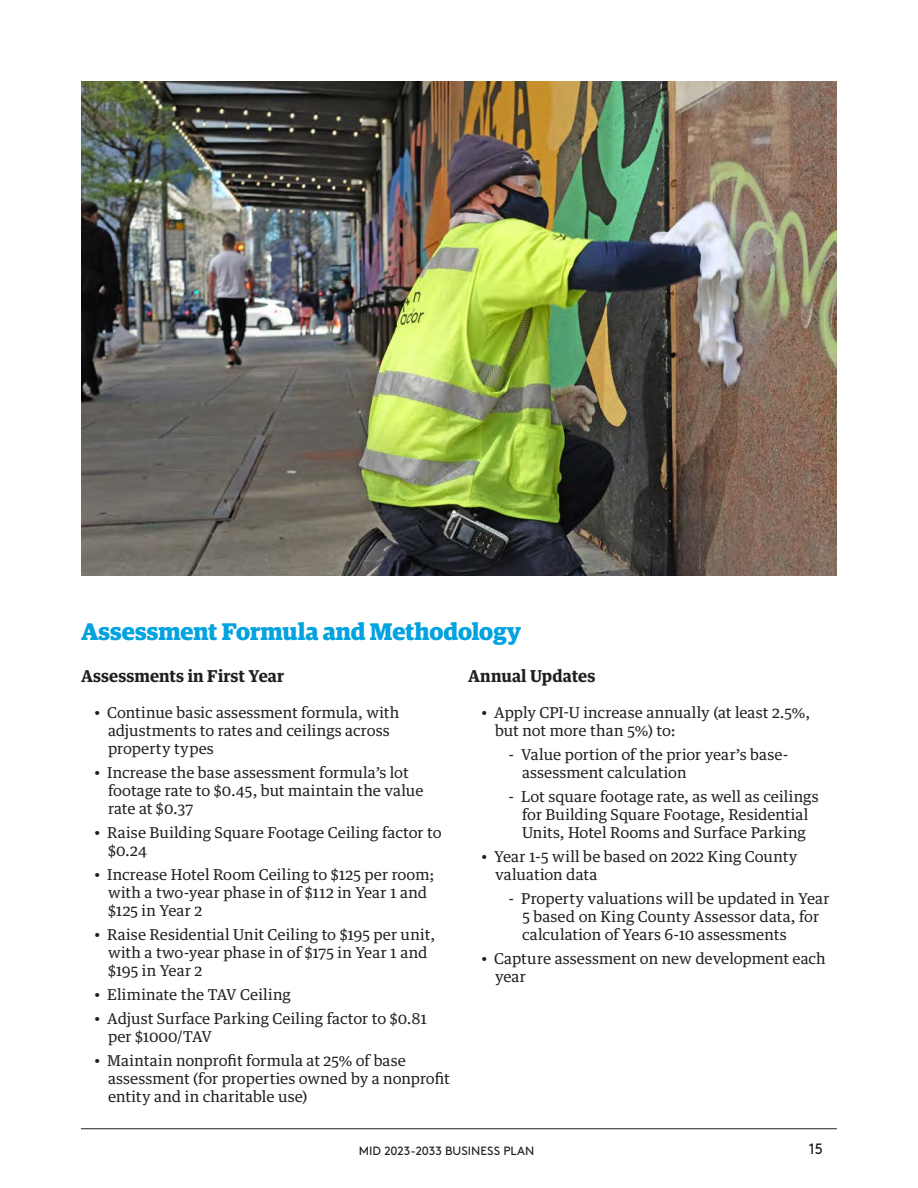
<style>
.page{position:relative;width:918px;height:1188px;background:#fff}
.page>*{position:absolute;margin:0;border:0;box-sizing:border-box;transform-origin:0 0}
.HEAD_1{font:700 24px "Guardian Egyp";letter-spacing:-.005em;color:#00a2df}
.SUB_1{font:700 16.5px "Guardian Text Egyp";letter-spacing:.005em;color:#231f20}
.t1{font:15px/18px "Guardian Text Egyp";letter-spacing:.005em;color:#231f20}
.t2{font:15px "Brown Std";color:#231f20}
.t3{font:12px "Brown Std";letter-spacing:.005em;color:#231f20}
</style>
<div class="page">
<hr style="left:81px;top:1128px;width:756px;height:1px;background:#231f20">
<img style="left:81px;top:81px;width:756px;height:494px">
<p class="HEAD_1" style="left:81px;top:613px;width:442px">Assessment Formula and Methodology</p>
<p class="SUB_1" style="left:81px;top:662px;width:205px">Assessments in First Year</p>
<p class="t1" style="left:108px;top:702px;width:293px;text-indent:-14px">• Continue basic assessment formula, with adjustments to rates and ceilings across property types</p>
<p class="t1" style="left:108px;top:762px;width:317px;text-indent:-14px">• Increase the base assessment formula’s lot footage rate to $0.45, but maintain the value rate at $0.37</p>
<p class="t1" style="left:108px;top:822px;width:335px;text-indent:-14px">• Raise Building Square Footage Ceiling factor to $0.24</p>
<p class="t1" style="left:108px;top:864px;width:328px;text-indent:-14px">• Increase Hotel Room Ceiling to $125 per room; with a two-year phase in of $112 in Year 1 and $125 in Year 2</p>
<p class="t1" style="left:108px;top:924px;width:329px;text-indent:-14px">• Raise Residential Unit Ceiling to $195 per unit, with a two-year phase in of $175 in Year 1 and $195 in Year 2</p>
<p class="t1" style="left:94px;top:984px;width:198px">• Eliminate the TAV Ceiling</p>
<p class="t1" style="left:108px;top:1008px;width:320px;text-indent:-14px">• Adjust Surface Parking Ceiling factor to $0.81 per $1000/TAV</p>
<p class="t1" style="left:108px;top:1050px;width:344px;text-indent:-14px">• Maintain nonprofit formula at 25% of base assessment (for properties owned by a nonprofit entity and in charitable use)</p>
<p class="SUB_1" style="left:468px;top:662px;width:129px">Annual Updates</p>
<p class="t1" style="left:495px;top:702px;width:317px;text-indent:-14px">• Apply CPI-U increase annually (at least 2.5%, but not more than 5%) to:</p>
<p class="t1" style="left:522px;top:744px;width:268px;text-indent:-14px">- Value portion of the prior year’s base&shy;assessment calculation</p>
<p class="t1" style="left:508px;top:786px;width:312px;text-align:center">- Lot square footage rate, as well as ceilings for Building Square Footage, Residential<br>Units, Hotel Rooms and Surface Parking</p>
<p class="t1" style="left:495px;top:846px;width:304px;text-indent:-14px">• Year 1-5 will be based on 2022 King County valuation data</p>
<p class="t1" style="left:522px;top:888px;width:309px;text-indent:-14px">- Property valuations will be updated in Year<br>5 based on King County Assessor data, for calculation of Years 6-10 assessments</p>
<p class="t1" style="left:495px;top:948px;width:332px;text-indent:-14px">• Capture assessment on new development each year</p>
<p class="t3" style="left:359px;top:1144px;width:177px">MID 2023-2033 BUSINESS PLAN</p>
<p class="t2" style="left:809px;top:1140px;width:16px">15</p>
</div>
